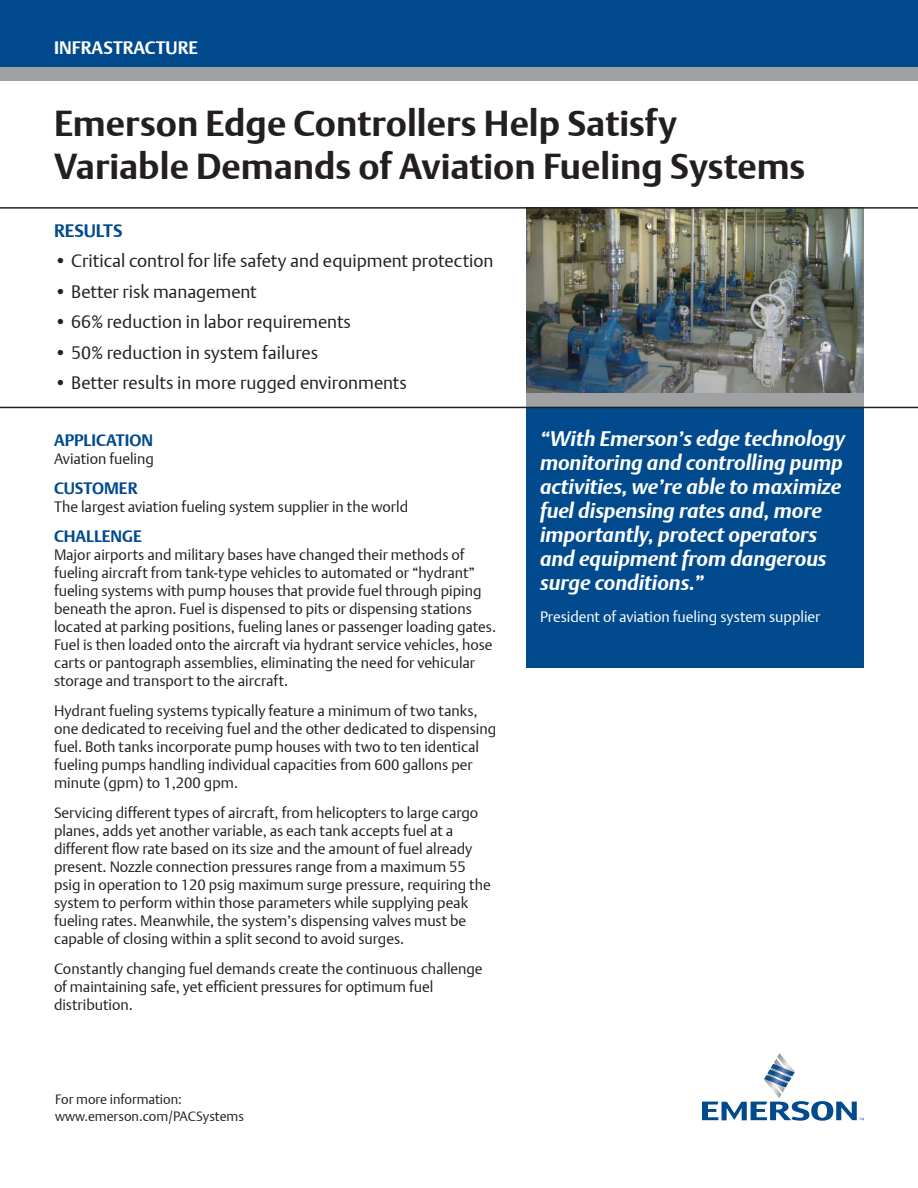
<style>
.page{position:relative;width:918px;height:1188px;background:#fff}
.page>*{position:absolute;margin:0;border:0;box-sizing:border-box;transform-origin:0 0}
.t1{font:700 36px/43.2px "DTL Argo T";color:#231f20}
.Quotes{font:italic 700 21px/24px "DTL Argo T";color:#fff}
.t2{font:18px "DTL Argo T Light";color:#231f20}
.t3{font:700 18px "DTL Argo T";color:#fff}
.RESULTS{font:700 18px "DTL Argo T";color:#004a8d}
.Body_sections{font:700 16.5px "DTL Argo T";color:#004a8d}
.Body{font:15px/18px "DTL Argo T Light";color:#231f20}
.Quotes-2{font:15px "DTL Argo T Light";color:#fff}
.t4{font:13.5px/16.2px "DTL Argo T Light";color:#231f20}
</style>
<div class="page">
<div style="left:0;top:0;width:918px;height:70px;background:#004a8d"></div>
<div style="left:0;top:68px;width:918px;height:13px;background:#a0a1a5"></div>
<svg style="left:702px;top:1053px;width:162px;height:68px"></svg>
<img style="left:526px;top:209px;width:338px;height:184px">
<div style="left:526px;top:408px;width:338px;height:259px;background:#004a8d"></div>
<hr style="left:0;top:207px;width:918px;height:2px;background:#231f20">
<div style="left:526px;top:393px;width:338px;height:14px;background:#a0a1a5"></div>
<hr style="left:0;top:407px;width:918px;height:1px;background:#231f20">
<p class="t3" style="left:54px;top:37px;width:146px">INFRASTRACTURE</p>
<p class="t1" style="left:54px;top:101px;width:753px">Emerson Edge Controllers Help Satisfy<br>Variable Demands of Aviation Fueling Systems</p>
<p class="RESULTS" style="left:54px;top:219px;width:70px">RESULTS</p>
<p class="t2" style="left:54px;top:250px;width:441px">• Critical control for life safety and equipment protection</p>
<p class="t2" style="left:54px;top:281px;width:204px">• Better risk management</p>
<p class="t2" style="left:54px;top:311px;width:299px">• 66% reduction in labor requirements</p>
<p class="t2" style="left:54px;top:342px;width:266px">• 50% reduction in system failures</p>
<p class="t2" style="left:54px;top:372px;width:354px">• Better results in more rugged environments</p>
<p class="Body_sections" style="left:54px;top:431px;width:101px">APPLICATION</p>
<p class="Body" style="left:54px;top:450px;width:101px">Aviation fueling</p>
<p class="Body_sections" style="left:54px;top:479px;width:85px">CUSTOMER</p>
<p class="Body" style="left:54px;top:498px;width:356px">The largest aviation fueling system supplier in the world</p>
<p class="Body_sections" style="left:54px;top:527px;width:89px">CHALLENGE</p>
<p class="Body" style="left:54px;top:546px;width:444px">Major airports and military bases have changed their methods of fueling aircraft from tank-type vehicles to automated or “hydrant” fueling systems with pump houses that provide fuel through piping beneath the apron. Fuel is dispensed to pits or dispensing stations located at parking positions, fueling lanes or passenger loading gates.<br>Fuel is then loaded onto the aircraft via hydrant service vehicles, hose carts or pantograph assemblies, eliminating the need for vehicular storage and transport to the aircraft.</p>
<p class="Body" style="left:54px;top:702px;width:444px">Hydrant fueling systems typically feature a minimum of two tanks, one dedicated to receiving fuel and the other dedicated to dispensing fuel. Both tanks incorporate pump houses with two to ten identical fueling pumps handling individual capacities from 600 gallons per minute (gpm) to 1,200 gpm.</p>
<p class="Body" style="left:54px;top:804px;width:438px">Servicing different types of aircraft, from helicopters to large cargo planes, adds yet another variable, as each tank accepts fuel at a different flow rate based on its size and the amount of fuel already present. Nozzle connection pressures range from a maximum 55 psig in operation to 120 psig maximum surge pressure, requiring the system to perform within those parameters while supplying peak fueling rates. Meanwhile, the system’s dispensing valves must be capable of closing within a split second to avoid surges.</p>
<p class="Body" style="left:54px;top:960px;width:430px">Constantly changing fuel demands create the continuous challenge of maintaining safe, yet efficient pressures for optimum fuel distribution.</p>
<p class="t4" style="left:55px;top:1091px;width:190px">For more information: www.emerson.com/PACSystems</p>
<p class="Quotes" style="left:540px;top:426px;width:307px">“With Emerson’s edge technology monitoring and controlling pump activities, we’re able to maximize fuel dispensing rates and, more importantly, protect operators and equipment from dangerous surge conditions.”</p>
<p class="Quotes-2" style="left:540px;top:607px;width:282px">President of aviation fueling system supplier</p>
</div>
